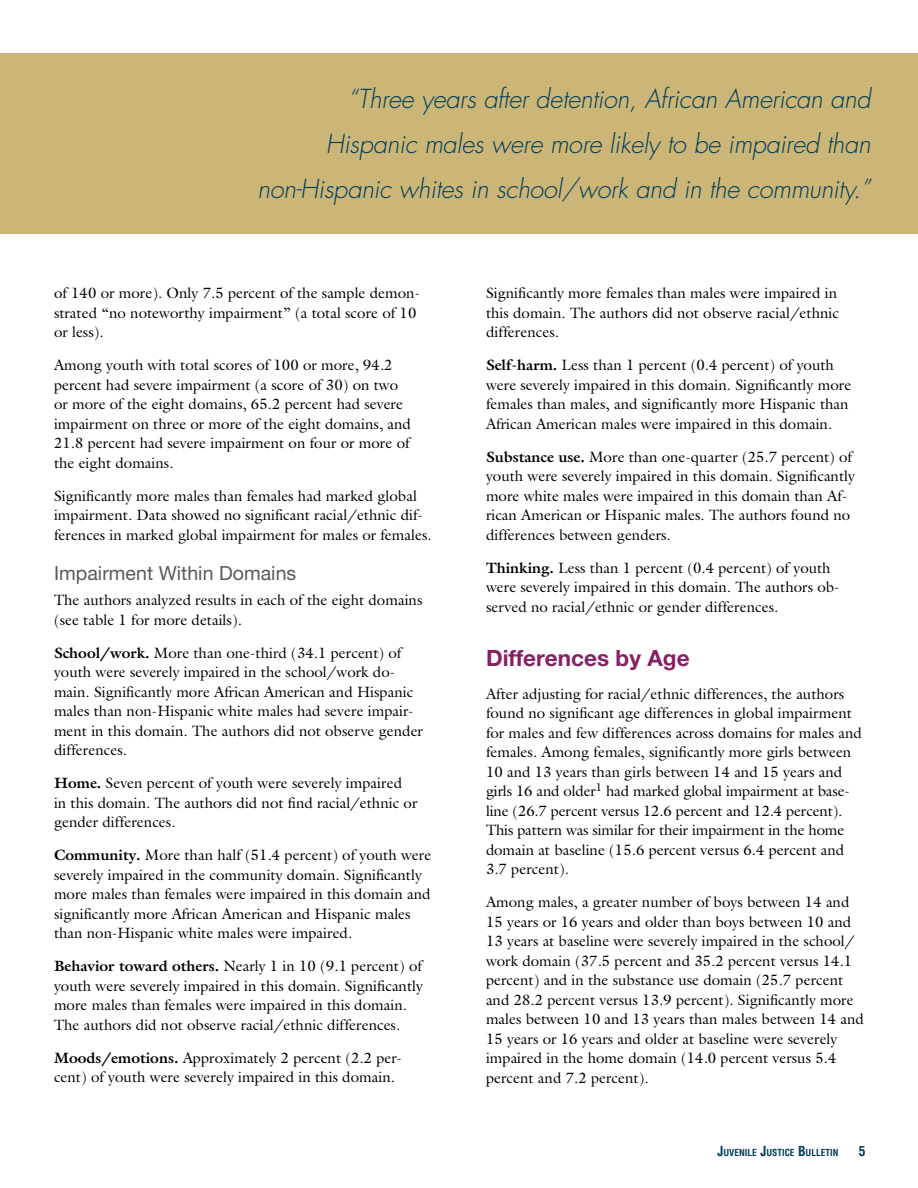
<style>
.page{position:relative;width:918px;height:1188px;background:#fff}
.page>*{position:absolute;margin:0;border:0;box-sizing:border-box;transform-origin:0 0}
.t1{font:italic 300 25.5px/45px "Futura Std";letter-spacing:-.01em;color:#003d5b;text-align:right}
._01-L1_Head{font:700 22.5px "Helvetica Neue LT Std";letter-spacing:.005em;color:#862065}
._01-L2_Head{font:19.5px "Helvetica Neue LT Std";letter-spacing:.005em;color:#58595b}
._01-Body_text{font:15px/19.5px "Galliard Std";color:#000}
.t2{font:700 condensed 13.5px "Helvetica LT Std";color:#003d5b}
.t3{font:700 condensed 9.45px "Helvetica LT Std";color:#003d5b}
.s1{font-weight:700}
.s2{font-size:13.5px}
</style>
<div class="page">
<div style="left:0;top:53px;width:918px;height:181px;background:#cbb677"></div>
<h1 class="t1" style="left:258px;top:77px;width:615px">“Three years after detention, African American and<br>Hispanic males were more likely to be impaired than non-Hispanic whites in school/work and in the community.”</h1>
<p class="_01-Body_text" style="left:54px;top:283px;width:368px">of 140 or more). Only 7.5 percent of the sample demon&shy;strated “no noteworthy impairment” (a total score of 10 or less).</p>
<p class="_01-Body_text" style="left:54px;top:355px;width:358px">Among youth with total scores of 100 or more, 94.2 percent had severe impairment (a score of 30) on two or more of the eight domains, 65.2 percent had severe impairment on three or more of the eight domains, and 21.8 percent had severe impairment on four or more of the eight domains.</p>
<p class="_01-Body_text" style="left:54px;top:486px;width:379px">Significantly more males than females had marked global impairment. Data showed no significant racial/ethnic dif&shy;ferences in marked global impairment for males or females.</p>
<p class="_01-L2_Head" style="left:54px;top:562px;width:244px">Impairment Within Domains</p>
<p class="_01-Body_text" style="left:54px;top:590px;width:370px">The authors analyzed results in each of the eight domains (see table 1 for more details).</p>
<p class="_01-Body_text" style="left:54px;top:643px;width:371px"><span class="s1">School/work.</span> More than one-third (34.1 percent) of youth were severely impaired in the school/work do&shy;main. Significantly more African American and Hispanic males than non-Hispanic white males had severe impair&shy;ment in this domain. The authors did not observe gender differences.</p>
<p class="_01-Body_text" style="left:54px;top:773px;width:365px"><span class="s1">Home.</span> Seven percent of youth were severely impaired in this domain. The authors did not find racial/ethnic or gender differences.</p>
<p class="_01-Body_text" style="left:54px;top:845px;width:379px"><span class="s1">Community.</span> More than half (51.4 percent) of youth were severely impaired in the community domain. Significantly more males than females were impaired in this domain and significantly more African American and Hispanic males than non-Hispanic white males were impaired.</p>
<p class="_01-Body_text" style="left:54px;top:956px;width:371px"><span class="s1">Behavior toward others.</span> Nearly 1 in 10 (9.1 percent) of youth were severely impaired in this domain. Significantly more males than females were impaired in this domain.<br>The authors did not observe racial/ethnic differences.</p>
<p class="_01-Body_text" style="left:54px;top:1048px;width:349px"><span class="s1">Moods/emotions.</span> Approximately 2 percent (2.2 per&shy;cent) of youth were severely impaired in this domain.</p>
<p class="_01-Body_text" style="left:486px;top:283px;width:355px">Significantly more females than males were impaired in this domain. The authors did not observe racial/ethnic differences.</p>
<p class="_01-Body_text" style="left:486px;top:355px;width:367px"><span class="s1">Self-harm.</span> Less than 1 percent (0.4 percent) of youth were severely impaired in this domain. Significantly more females than males, and significantly more Hispanic than African American males were impaired in this domain.</p>
<p class="_01-Body_text" style="left:486px;top:447px;width:371px"><span class="s1">Substance use.</span> More than one-quarter (25.7 percent) of youth were severely impaired in this domain. Significantly more white males were impaired in this domain than Af&shy;rican American or Hispanic males. The authors found no differences between genders.</p>
<p class="_01-Body_text" style="left:486px;top:558px;width:355px"><span class="s1">Thinking.</span> Less than 1 percent (0.4 percent) of youth were severely impaired in this domain. The authors ob&shy;served no racial/ethnic or gender differences.</p>
<p class="_01-L1_Head" style="left:486px;top:644px;width:205px">Differences by Age</p>
<p class="_01-Body_text" style="left:486px;top:684px;width:378px">After adjusting for racial/ethnic differences, the authors found no significant age differences in global impairment for males and few differences across domains for males and females. Among females, significantly more girls between 10 and 13 years than girls between 14 and 15 years and girls 16 and older<sup>1</sup> had marked global impairment at base&shy;line (26.7 percent versus 12.6 percent and 12.4 percent).<br>This pattern was similar for their impairment in the home domain at baseline (15.6 percent versus 6.4 percent and 3.7 percent).</p>
<p class="_01-Body_text" style="left:486px;top:892px;width:379px">Among males, a greater number of boys between 14 and 15 years or 16 years and older than boys between 10 and 13 years at baseline were severely impaired in the school/ work domain (37.5 percent and 35.2 percent versus 14.1 percent) and in the substance use domain (25.7 percent and 28.2 percent versus 13.9 percent). Significantly more males between 10 and 13 years than males between 14 and 15 years or 16 years and older at baseline were severely impaired in the home domain (14.0 percent versus 5.4 percent and 7.2 percent).</p>
<p class="t3" style="left:717px;top:1146px;width:123px"><span class="s2">J</span>UVENILE <span class="s2">J</span>USTICE <span class="s2">B</span>ULLETIN</p>
<p class="t2" style="left:859px;top:1142px;width:8px">5</p>
</div>
